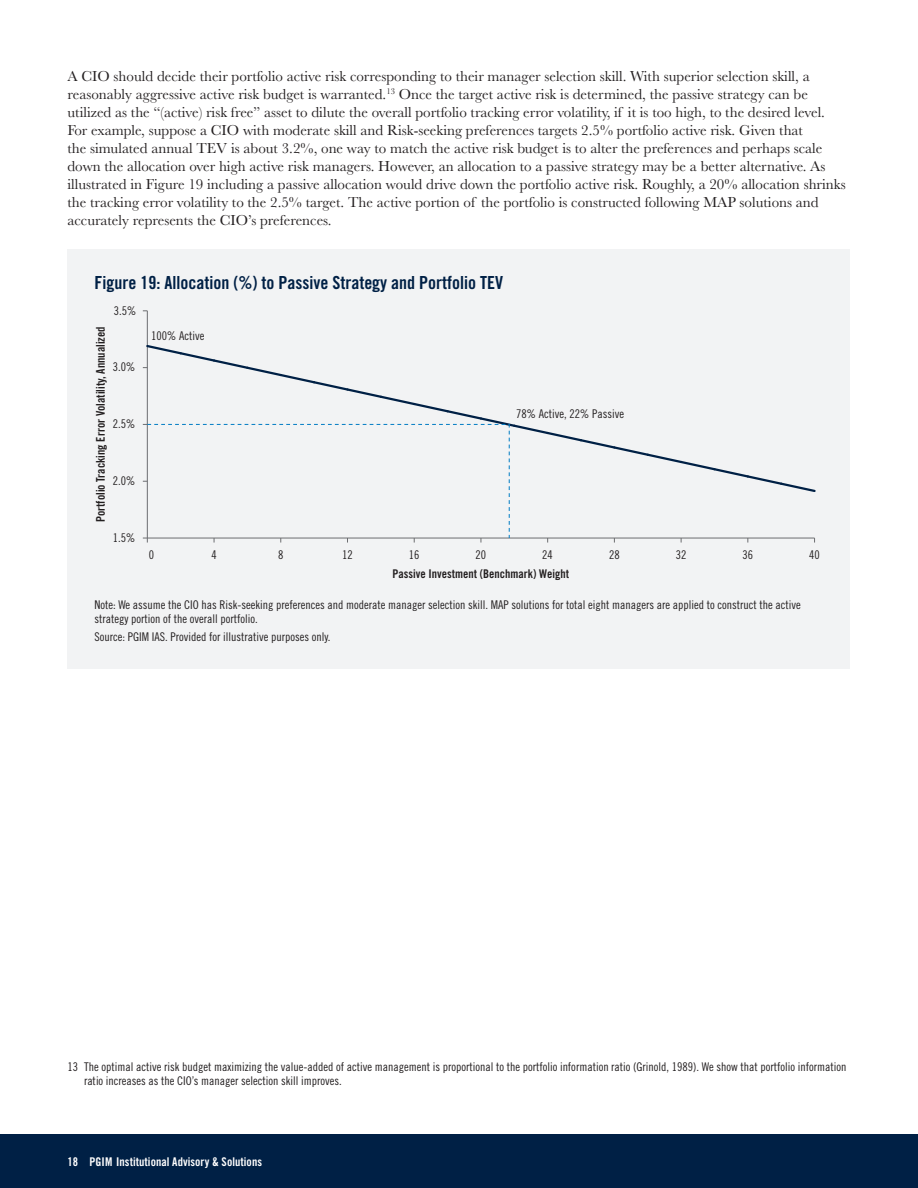
<style>
.page{position:relative;width:918px;height:1188px;background:#fff}
.page>*{position:absolute;margin:0;border:0;box-sizing:border-box;transform-origin:0 0}
.H3_Figure{font:18px "Trade Gothic LT Std Bd Cn 20";color:#002045}
.Body_Text{font:15px/18px "Baskerville";color:#231f20}
.Note_Source{font:12px/14.4px "Trade Gothic LT Std Cn 18";color:#231f20}
.Footnote{font:12px/14.4px "Trade Gothic LT Std Cn 18";color:#231f20}
.t1{font:12px "Trade Gothic Bold Cond Twenty";color:#231f20}
.t2{font:12px "Trade Gothic Cond Eighteen";color:#231f20}
.t3{font:12px "Trade Gothic LT Std Bd Cn 20";letter-spacing:.005em;color:#fff}
</style>
<div class="page">
<div style="left:0;top:1134px;width:918px;height:54px;background:#002045"></div>
<div style="left:68px;top:249px;width:782px;height:420px;background:#f2f3f4"></div>
<hr style="left:147px;top:311px;width:1px;height:227px;background:#6c6d70">
<svg style="left:143px;top:343px;width:673px;height:200px"></svg>
<p class="Body_Text" style="left:68px;top:67px;width:780px">A CIO should decide their portfolio active risk corresponding to their manager selection skill. With superior selection skill, a reasonably aggressive active risk budget is warranted.<sup>13</sup> Once the target active risk is determined, the passive strategy can be utilized as the “(active) risk free” asset to dilute the overall portfolio tracking error volatility, if it is too high, to the desired level.<br>For example, suppose a CIO with moderate skill and Risk-seeking preferences targets 2.5% portfolio active risk. Given that<br>the simulated annual TEV is about 3.2%, one way to match the active risk budget is to alter the preferences and perhaps scale down the allocation over high active risk managers. However, an allocation to a passive strategy may be a better alternative. As illustrated in Figure 19 including a passive allocation would drive down the portfolio active risk. Roughly, a 20% allocation shrinks the tracking error volatility to the 2.5% target. The active portion of the portfolio is constructed following MAP solutions and accurately represents the CIO’s preferences.</p>
<h3 class="H3_Figure" style="left:94px;top:272px;width:410px">Figure 19: Allocation (%) to Passive Strategy and Portfolio TEV</h3>
<p class="t1" style="left:93px;top:522px;width:198px;rotate:-90deg">Portfolio Tracking Error Volatility, Annualized</p>
<p class="t2" style="left:113px;top:531px;width:24px">1.5%</p>
<p class="t2" style="left:114px;top:303px;width:24px">3.5%</p>
<p class="t2" style="left:151px;top:329px;width:55px">100% Active</p>
<p class="t2" style="left:113px;top:360px;width:24px">3.0%</p>
<p class="t2" style="left:113px;top:417px;width:24px">2.5%</p>
<p class="t2" style="left:113px;top:474px;width:24px">2.0%</p>
<p class="t2" style="left:516px;top:406px;width:109px">78% Active, 22% Passive</p>
<p class="t2" style="left:149px;top:547px;width:7px">0</p>
<p class="t2" style="left:211px;top:547px;width:7px">4</p>
<p class="t2" style="left:278px;top:547px;width:7px">8</p>
<p class="t2" style="left:342px;top:547px;width:12px">12</p>
<p class="t2" style="left:409px;top:547px;width:12px">16</p>
<p class="t2" style="left:476px;top:547px;width:12px">20</p>
<p class="t2" style="left:542px;top:547px;width:12px">24</p>
<p class="t2" style="left:609px;top:547px;width:12px">28</p>
<p class="t2" style="left:676px;top:547px;width:12px">32</p>
<p class="t2" style="left:742px;top:547px;width:12px">36</p>
<p class="t2" style="left:809px;top:547px;width:12px">40</p>
<p class="t1" style="left:393px;top:566px;width:178px">Passive Investment (Benchmark) Weight</p>
<p class="Note_Source" style="left:94px;top:597px;width:708px">Note: We assume the CIO has Risk-seeking preferences and moderate manager selection skill. MAP solutions for total eight managers are applied to construct the active strategy portion of the overall portfolio.</p>
<p class="Note_Source" style="left:94px;top:629px;width:238px">Source: PGIM IAS. Provided for illustrative purposes only.</p>
<p class="Footnote" style="left:84px;top:1059px;width:764px;text-indent:-16px">13 The optimal active risk budget maximizing the value-added of active management is proportional to the portfolio information ratio (Grinold, 1989). We show that portfolio information ratio increases as the CIO’s manager selection skill improves.</p>
<p class="t3" style="left:68px;top:1154px;width:196px">18 PGIM Institutional Advisory &amp; Solutions</p>
</div>
